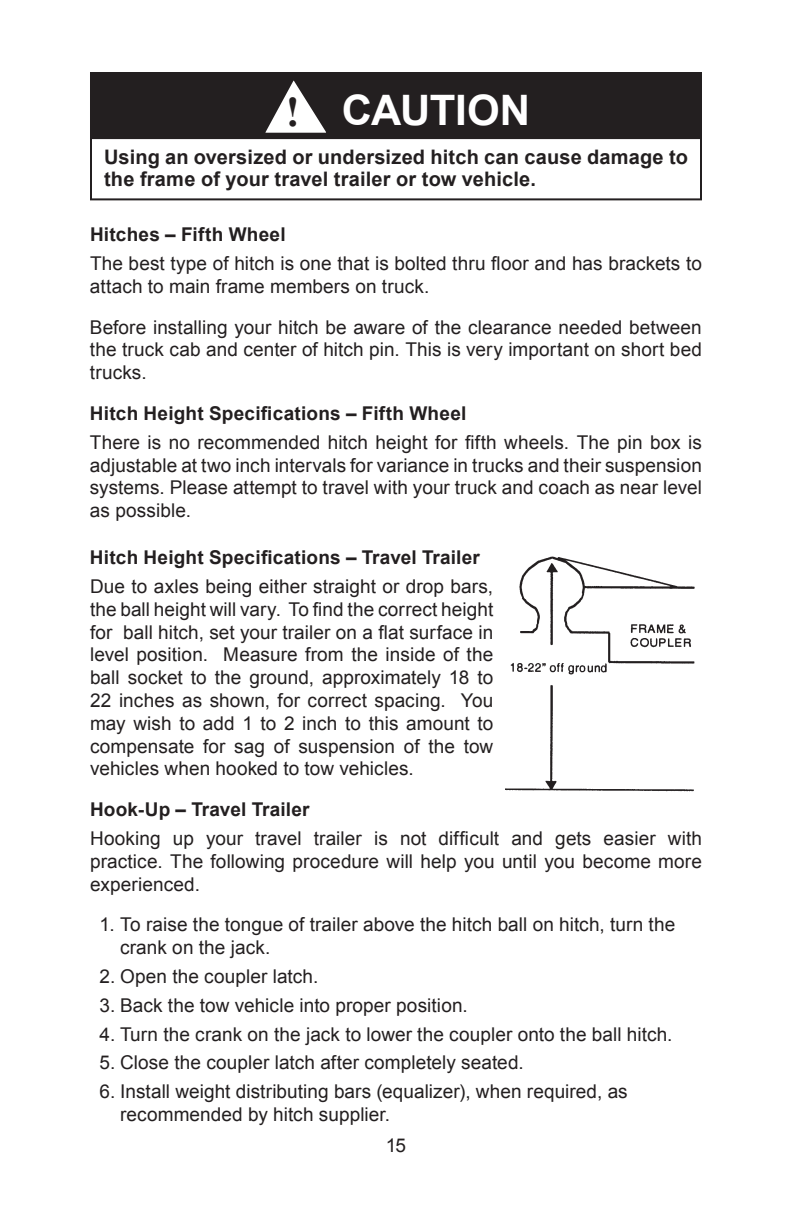
<style>
.page{position:relative;width:792px;height:1224px;background:#fff}
.page>*{position:absolute;margin:0;border:0;box-sizing:border-box;transform-origin:0 0}
.t1{font:700 42px "Arial";letter-spacing:-.01em;color:#fff}
.t2{font:700 20px/22px "Arial";letter-spacing:.01em;color:#231f20}
.t3{font:19px/22.8px "Arial";letter-spacing:.005em;color:#231f20;text-align:justify}
.t4{font:700 19px "Arial";letter-spacing:.01em;color:#231f20}
.s1{font-family:"Times New Roman";color:#231f20}
</style>
<div class="page">
<div style="left:90px;top:72px;width:612px;height:128px;border:2px solid #231f20"></div>
<div style="left:91px;top:73px;width:610px;height:65px;background:#231f20"></div>
<svg style="left:265px;top:80px;width:61px;height:53px"></svg>
<div style="left:90px;top:72px;width:612px;height:67px;border:2px solid #231f20"></div>
<img style="left:505px;top:556px;width:190px;height:236px">
<h1 class="t1" style="left:286px;top:82px;width:246px"><span class="s1">!</span> CAUTION</h1>
<p class="t2" style="left:104px;top:147px;width:586px">Using an oversized or undersized hitch can cause damage to the frame of your travel trailer or tow vehicle.</p>
<p class="t4" style="left:90px;top:222px;width:197px">Hitches – Fifth Wheel</p>
<p class="t3" style="left:90px;top:252px;width:614px">The best type of hitch is one that is bolted thru floor and has brackets to attach to main frame members on truck.</p>
<p class="t3" style="left:90px;top:316px;width:613px">Before installing your hitch be aware of the clearance needed between the truck cab and center of hitch pin. This is very important on short bed trucks.</p>
<p class="t4" style="left:90px;top:401px;width:378px">Hitch Height Specifications – Fifth Wheel</p>
<p class="t3" style="left:90px;top:431px;width:614px">There is no recommended hitch height for fifth wheels. The pin box is adjustable at two inch intervals for variance in trucks and their suspension systems. Please attempt to travel with your truck and coach as near level as possible.</p>
<p class="t4" style="left:90px;top:545px;width:392px">Hitch Height Specifications – Travel Trailer</p>
<p class="t3" style="left:90px;top:575px;width:405px">Due to axles being either straight or drop bars, the ball height will vary. To find the correct height for ball hitch, set your trailer on a flat surface in level position. Measure from the inside of the ball socket to the ground, approximately 18 to 22 inches as shown, for correct spacing. You may wish to add 1 to 2 inch to this amount to compensate for sag of suspension of the tow vehicles when hooked to tow vehicles.</p>
<p class="t4" style="left:90px;top:797px;width:221px">Hook-Up – Travel Trailer</p>
<p class="t3" style="left:90px;top:827px;width:614px">Hooking up your travel trailer is not difficult and gets easier with practice. The following procedure will help you until you become more experienced.</p>
<p class="t3" style="left:120px;top:914px;width:557px;text-indent:-21px">1. To raise the tongue of trailer above the hitch ball on hitch, turn the crank on the jack.</p>
<p class="t3" style="left:100px;top:965px;width:220px">2. Open the coupler latch.</p>
<p class="t3" style="left:100px;top:994px;width:370px">3. Back the tow vehicle into proper position.</p>
<p class="t3" style="left:100px;top:1023px;width:575px">4. Turn the crank on the jack to lower the coupler onto the ball hitch.</p>
<p class="t3" style="left:100px;top:1052px;width:426px">5. Close the coupler latch after completely seated.</p>
<p class="t3" style="left:120px;top:1080px;width:509px;text-indent:-21px">6. Install weight distributing bars (equalizer), when required, as recommended by hitch supplier.</p>
<p class="t3" style="left:386px;top:1134px;width:22px">15</p>
</div>
